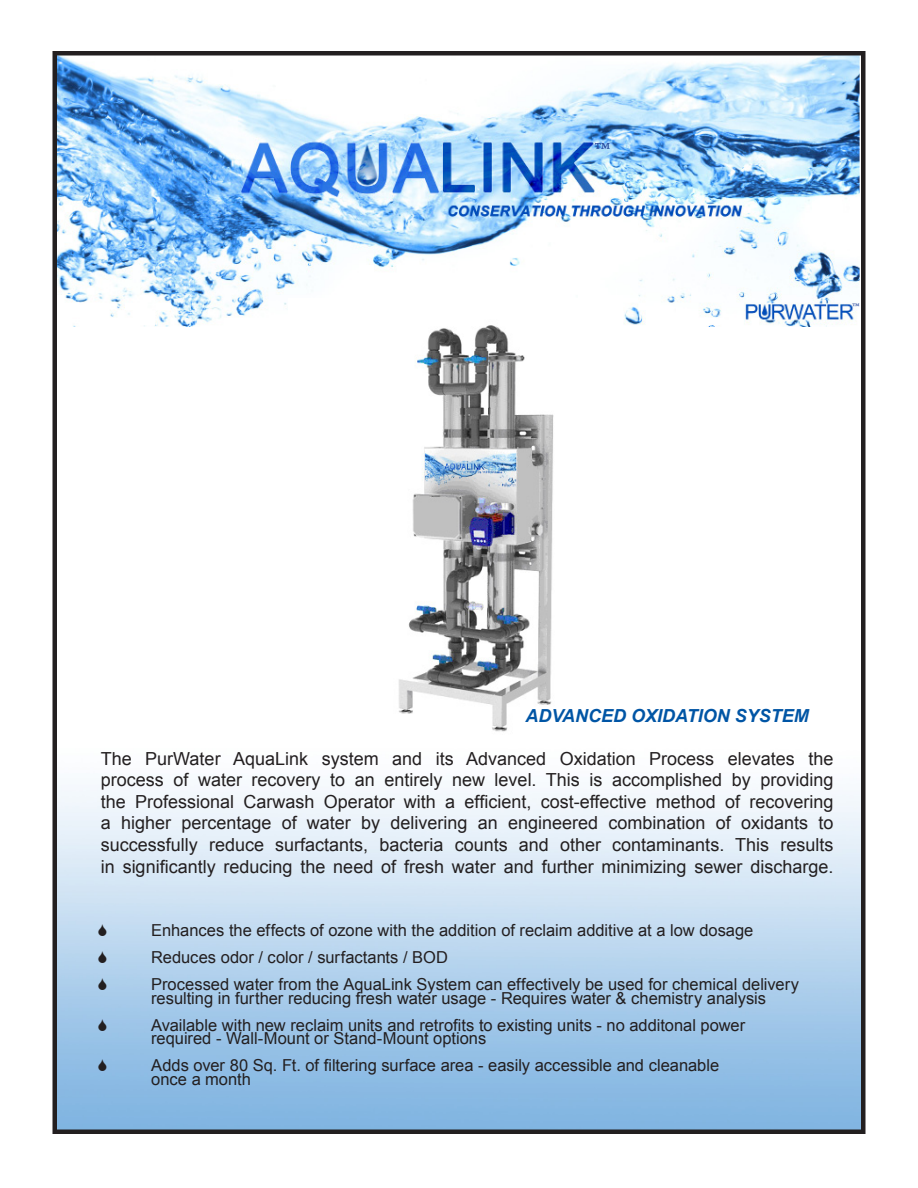
<style>
.page{position:relative;width:918px;height:1188px;background:#fff}
.page>*{position:absolute;margin:0;border:0;box-sizing:border-box;transform-origin:0 0}
.t1{font:36px "Minion Pro";color:#23449b}
.t2{font:18px/21.6px "Arial";color:#231f20;text-align:justify}
.t3{font:italic 700 18px "Arial";color:#0055a5}
.t4{font:16.5px/13.5px "Arial";color:#231f20}
.t5{font:16.5px "Minion Pro";color:#23449b}
.s1{font-style:inherit}
</style>
<div class="page">
<img style="left:58px;top:56px;width:802px;height:271px">
<img style="left:288px;top:299px;width:323px;height:433px">
<div style="left:52px;top:51px;width:814px;height:1083px;border:4px solid #231f20"></div>
<svg style="left:99px;top:924px;width:8px;height:12px"></svg>
<svg style="left:99px;top:951px;width:8px;height:12px"></svg>
<svg style="left:99px;top:978px;width:8px;height:12px"></svg>
<svg style="left:99px;top:1019px;width:8px;height:12px"></svg>
<svg style="left:99px;top:1059px;width:8px;height:12px"></svg>
<p class="t1" style="left:594px;top:130px;width:18px">™</p>
<p class="t5" style="left:852px;top:298px;width:9px">™</p>
<p class="t3" style="left:526px;top:704px;width:285px">ADVANCED OXIDATION SYSTEM</p>
<p class="t2" style="left:101px;top:748px;width:734px">The PurWater AquaLink system and its Advanced Oxidation Process elevates the process of water recovery to an entirely new level. This is accomplished by providing the Professional Carwash Operator with a efficient, cost-effective method of recovering a higher percentage of water by delivering an engineered combination of oxidants to successfully reduce surfactants, bacteria counts and other contaminants. This results in significantly reducing the need of fresh water and further minimizing sewer discharge.</p>
<p class="t4" style="left:151px;top:924px;width:604px"><span class="s1">E</span>nhances the effects of ozone with the addition of reclaim additive at a low dosage</p>
<p class="t4" style="left:151px;top:951px;width:298px">Reduces odor / color / surfactants / BOD</p>
<p class="t4" style="left:151px;top:978px;width:649px">Processed water from the AquaLink System can effectively be used for chemical delivery resulting in further reducing fresh water usage - Requires water &amp; chemistry analysis</p>
<p class="t4" style="left:151px;top:1018px;width:596px"><span class="s1">A</span>vailable with new reclaim units and retrofits to existing units - no additonal power</p>
<p class="t4" style="left:151px;top:1032px;width:337px">required - Wall-Mount or Stand-Mount options</p>
<p class="t4" style="left:151px;top:1059px;width:570px"><span class="s1">A</span>dds over 80 Sq. Ft. of filtering surface area - easily accessible and cleanable</p>
<p class="t4" style="left:151px;top:1072px;width:101px">once a month</p>
</div>
